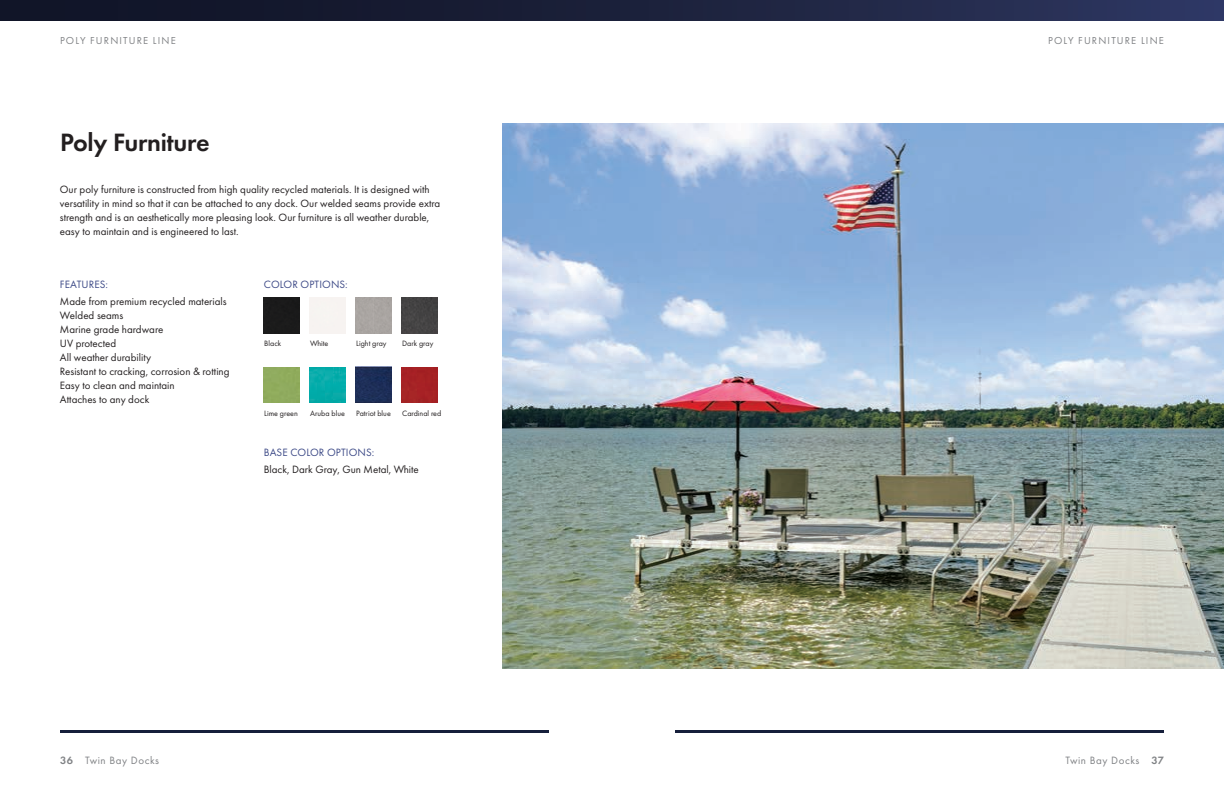
<style>
.page{position:relative;width:1224px;height:792px;background:#fff}
.page>*{position:absolute;margin:0;border:0;box-sizing:border-box;transform-origin:0 0}
.t1{font:600 26px "Futura PT";letter-spacing:-.015em;color:#231f20}
.t2{font:11px/14px "Futura PT";color:#231f20}
.t3{font:11px "Futura PT";letter-spacing:.05em;color:#808285}
.t4{font:11px "Futura PT";letter-spacing:.01em;color:#3d4a87}
.t5{font:11px "Futura PT";letter-spacing:.01em;color:#3e4a87}
.t6{font:10.5px "Futura PT";letter-spacing:.11em;color:#808285}
.t7{font:8px "Futura PT";color:#231f20}
.s1{font-weight:600}
</style>
<div class="page">
<img style="left:503px;top:123px;width:721px;height:546px">
<div style="left:0;top:0;width:1224px;height:21px;background:linear-gradient(to right,#0d101f,#2c355d)"></div>
<hr style="left:675px;top:730px;width:489px;height:3px;background:#161f3b">
<hr style="left:60px;top:730px;width:489px;height:3px;background:#161f3b">
<img style="left:264px;top:297px;width:36px;height:36px">
<img style="left:264px;top:367px;width:36px;height:36px">
<img style="left:310px;top:367px;width:36px;height:36px">
<img style="left:356px;top:367px;width:36px;height:36px">
<img style="left:402px;top:297px;width:36px;height:36px">
<img style="left:402px;top:367px;width:36px;height:36px">
<p class="t6" style="left:60px;top:34px;width:117px">POLY FURNITURE LINE</p>
<p class="t6" style="left:1048px;top:34px;width:117px">POLY FURNITURE LINE</p>
<h1 class="t1" style="left:60px;top:126px;width:151px">Poly Furniture</h1>
<p class="t2" style="left:60px;top:182px;width:382px">Our poly furniture is constructed from high quality recycled materials. It is designed with versatility in mind so that it can be attached to any dock. Our welded seams provide extra strength and is an aesthetically more pleasing look. Our furniture is all weather durable, easy to maintain and is engineered to last.</p>
<p class="t4" style="left:60px;top:278px;width:50px">FEATURES:</p>
<p class="t2" style="left:60px;top:294px;width:171px">Made from premium recycled materials<br>Welded seams<br>Marine grade hardware<br>UV protected<br>All weather durability<br>Resistant to cracking, corrosion &amp; rotting<br>Easy to clean and maintain<br>Attaches to any dock</p>
<p class="t5" style="left:264px;top:278px;width:85px">COLOR OPTIONS:</p>
<p class="t7" style="left:264px;top:339px;width:18px">Black</p>
<p class="t7" style="left:310px;top:339px;width:20px">White</p>
<p class="t7" style="left:356px;top:339px;width:32px">Light gray</p>
<p class="t7" style="left:402px;top:339px;width:33px">Dark gray</p>
<p class="t7" style="left:310px;top:409px;width:36px">Aruba blue</p>
<p class="t7" style="left:356px;top:409px;width:36px">Patriot blue</p>
<p class="t7" style="left:402px;top:409px;width:41px">Cardinal red</p>
<p class="t7" style="left:264px;top:409px;width:35px">Lime green</p>
<p class="t4" style="left:264px;top:446px;width:112px">BASE COLOR OPTIONS:</p>
<p class="t2" style="left:264px;top:462px;width:157px">Black, Dark Gray, Gun Metal, White</p>
<p class="t3" style="left:60px;top:754px;width:101px"><span class="s1">36</span> Twin Bay Docks</p>
<p class="t3" style="left:1065px;top:754px;width:100px">Twin Bay Docks <span class="s1">37</span></p>
</div>
